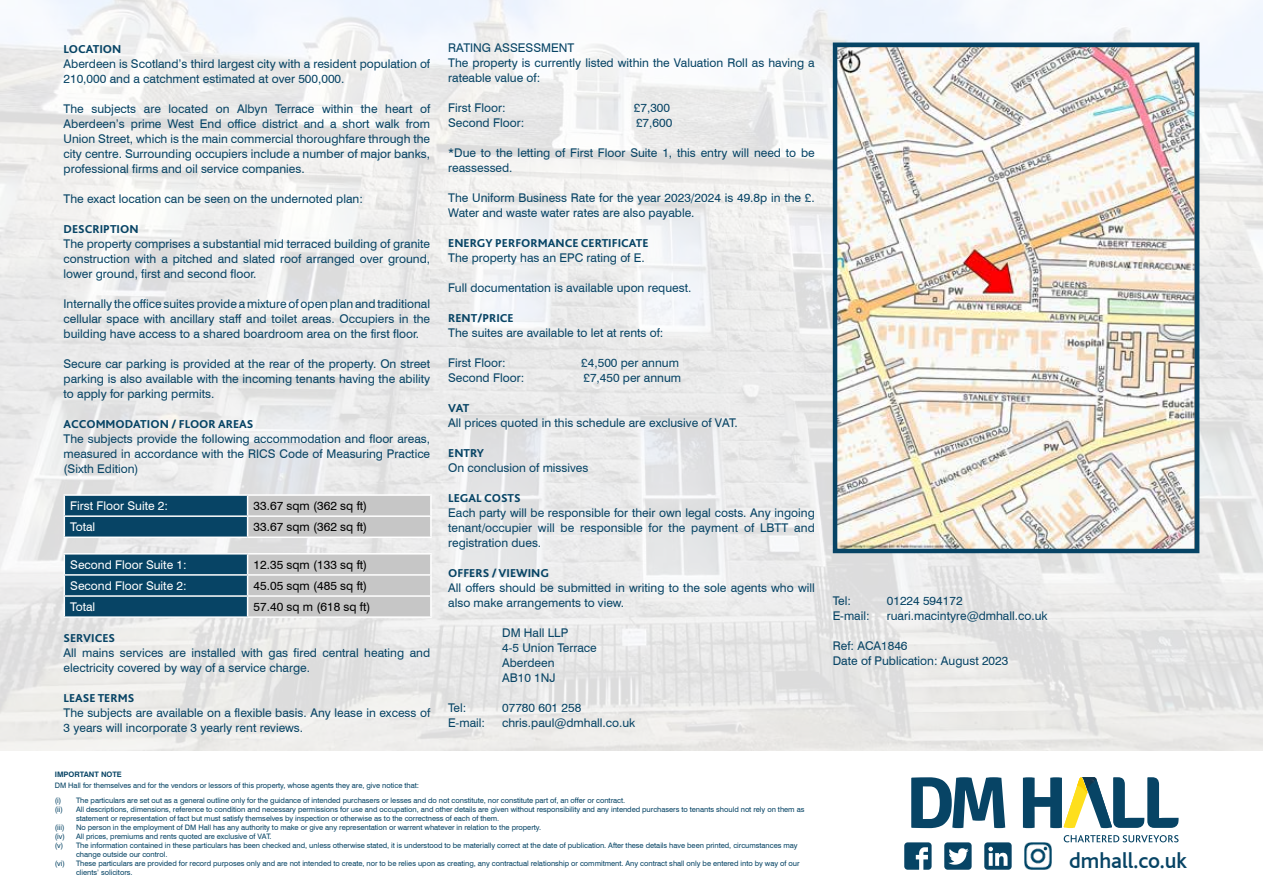
<style>
.page{position:relative;width:1263px;height:893px;background:#fff}
.page>*{position:absolute;margin:0;border:0;box-sizing:border-box;transform-origin:0 0}
.t1{font:500 22.5px "Bliss";color:#074465}
.t2{font:12px/15px "Swiss 721 BT";color:#074465}
.t3{font:800 12px "Bliss 2";color:#074465}
.t4{font:12px "Swiss 721 BT";color:#000}
.t5{font:12px "Swiss 721 BT";color:#fff}
.t6{font:7.5px/9px "Swiss 721 BT";letter-spacing:-.005em;color:#074465}
.t7{font:700 7.5px "Swiss 721 BT";letter-spacing:-.005em;color:#074465}
</style>
<div class="page">
<img style="left:0;top:0;width:1263px;height:750px">
<hr style="left:64px;top:494px;width:184px;height:2px;background:#fff">
<hr style="left:248px;top:494px;width:184px;height:2px;background:#fff">
<svg style="left:64px;top:495px;width:368px;height:41px;background:#708d9c"></svg>
<hr style="left:64px;top:536px;width:184px;height:2px;background:#fff">
<hr style="left:248px;top:536px;width:184px;height:2px;background:#fff">
<hr style="left:64px;top:553px;width:184px;height:1px;background:#fff">
<hr style="left:248px;top:553px;width:184px;height:1px;background:#fff">
<svg style="left:64px;top:554px;width:368px;height:62px;background:#708d9c"></svg>
<hr style="left:64px;top:616px;width:184px;height:2px;background:#fff">
<hr style="left:248px;top:616px;width:184px;height:2px;background:#fff">
<svg style="left:904px;top:842px;width:27px;height:28px"></svg>
<div style="left:944px;top:842px;width:28px;height:28px;background:#074465;border-radius:3px"></div>
<svg style="left:948px;top:848px;width:20px;height:17px"></svg>
<div style="left:984px;top:842px;width:28px;height:28px;background:#074465;border-radius:3px"></div>
<svg style="left:988px;top:847px;width:19px;height:19px"></svg>
<img style="left:1024px;top:842px;width:28px;height:28px">
<svg style="left:911px;top:777px;width:94px;height:51px"></svg>
<svg style="left:1064px;top:835px;width:114px;height:7px"></svg>
<svg style="left:1023px;top:777px;width:155px;height:51px"></svg>
<img style="left:838px;top:48px;width:356px;height:500px">
<div style="left:833px;top:43px;width:366px;height:510px;border:4px solid #074465"></div>
<p class="t3" style="left:64px;top:42px;width:59px">LOCATION</p>
<p class="t2" style="left:64px;top:56px;width:368px">Aberdeen is Scotland’s third largest city with a resident population of<br>210,000 and a catchment estimated at over 500,000.</p>
<p class="t2" style="left:64px;top:101px;width:368px;text-align:justify">The subjects are located on Albyn Terrace within the heart of Aberdeen’s prime West End office district and a short walk from Union Street, which is the main commercial thoroughfare through the city centre. Surrounding occupiers include a number of major banks, professional firms and oil service companies.</p>
<p class="t2" style="left:64px;top:191px;width:301px">The exact location can be seen on the undernoted plan:</p>
<p class="t3" style="left:64px;top:222px;width:77px">DESCRIPTION</p>
<p class="t2" style="left:64px;top:236px;width:368px;text-align:justify">The property comprises a substantial mid terraced building of granite construction with a pitched and slated roof arranged over ground, lower ground, first and second floor.</p>
<p class="t2" style="left:64px;top:296px;width:368px;text-align:justify">Internally the office suites provide a mixture of open plan and traditional cellular space with ancillary staff and toilet areas. Occupiers in the building have access to a shared boardroom area on the first floor.</p>
<p class="t2" style="left:64px;top:356px;width:368px;text-align:justify">Secure car parking is provided at the rear of the property. On street parking is also available with the incoming tenants having the ability to apply for parking permits.</p>
<p class="t3" style="left:64px;top:417px;width:191px">ACCOMMODATION / FLOOR AREAS</p>
<p class="t2" style="left:64px;top:431px;width:368px;text-align:justify">The subjects provide the following accommodation and floor areas, measured in accordance with the RICS Code of Measuring Practice (Sixth Edition)</p>
<p class="t5" style="left:70px;top:499px;width:99px">First Floor Suite 2:</p>
<p class="t4" style="left:254px;top:499px;width:115px">33.67 sqm (362 sq ft)</p>
<p class="t5" style="left:70px;top:520px;width:26px">Total</p>
<p class="t4" style="left:254px;top:520px;width:115px">33.67 sqm (362 sq ft)</p>
<p class="t5" style="left:70px;top:557px;width:118px">Second Floor Suite 1:</p>
<p class="t4" style="left:254px;top:557px;width:115px">12.35 sqm (133 sq ft)</p>
<p class="t5" style="left:70px;top:578px;width:118px">Second Floor Suite 2:</p>
<p class="t4" style="left:254px;top:578px;width:115px">45.05 sqm (485 sq ft)</p>
<p class="t5" style="left:70px;top:600px;width:26px">Total</p>
<p class="t4" style="left:254px;top:600px;width:118px">57.40 sq m (618 sq ft)</p>
<p class="t3" style="left:64px;top:630px;width:53px">SERVICES</p>
<p class="t2" style="left:64px;top:645px;width:368px">All mains services are installed with gas fired central heating and electricity covered by way of a service charge.</p>
<p class="t3" style="left:64px;top:690px;width:72px">LEASE TERMS</p>
<p class="t2" style="left:64px;top:705px;width:368px">The subjects are available on a flexible basis. Any lease in excess of<br>3 years will incorporate 3 yearly rent reviews.</p>
<p class="t2" style="left:448px;top:40px;width:368px">RATING ASSESSMENT<br>The property is currently listed within the Valuation Roll as having a rateable value of:</p>
<p class="t2" style="left:448px;top:100px;width:59px">First Floor:</p>
<p class="t2" style="left:634px;top:100px;width:38px">£7,300</p>
<p class="t2" style="left:448px;top:115px;width:78px">Second Floor:</p>
<p class="t2" style="left:636px;top:115px;width:38px">£7,600</p>
<p class="t2" style="left:448px;top:145px;width:368px">*Due to the letting of First Floor Suite 1, this entry will need to be reassessed.</p>
<p class="t2" style="left:448px;top:190px;width:368px">The Uniform Business Rate for the year 2023/2024 is 49.8p in the £.<br>Water and waste water rates are also payable.</p>
<p class="t3" style="left:448px;top:235px;width:202px">ENERGY PERFORMANCE CERTIFICATE</p>
<p class="t2" style="left:448px;top:250px;width:198px">The property has an EPC rating of E.</p>
<p class="t2" style="left:448px;top:280px;width:245px">Full documentation is available upon request.</p>
<p class="t3" style="left:448px;top:310px;width:67px">RENT/PRICE</p>
<p class="t2" style="left:448px;top:325px;width:217px">The suites are available to let at rents of:</p>
<p class="t2" style="left:448px;top:355px;width:59px">First Floor:</p>
<p class="t2" style="left:581px;top:355px;width:99px">£4,500 per annum</p>
<p class="t2" style="left:448px;top:370px;width:78px">Second Floor:</p>
<p class="t2" style="left:583px;top:370px;width:99px">£7,450 per annum</p>
<p class="t3" style="left:448px;top:400px;width:23px">VAT</p>
<p class="t2" style="left:448px;top:415px;width:291px">All prices quoted in this schedule are exclusive of VAT.</p>
<p class="t3" style="left:448px;top:445px;width:38px">ENTRY</p>
<p class="t2" style="left:448px;top:460px;width:142px">On conclusion of missives</p>
<p class="t3" style="left:448px;top:490px;width:74px">LEGAL COSTS</p>
<p class="t2" style="left:448px;top:505px;width:368px;text-align:justify">Each party will be responsible for their own legal costs. Any ingoing tenant/occupier will be responsible for the payment of LBTT and registration dues.</p>
<p class="t3" style="left:448px;top:565px;width:102px">OFFERS / VIEWING</p>
<p class="t2" style="left:448px;top:580px;width:368px">All offers should be submitted in writing to the sole agents who will also make arrangements to view.</p>
<p class="t2" style="left:502px;top:625px;width:96px">DM Hall LLP<br>4-5 Union Terrace<br>Aberdeen<br>AB10 1NJ</p>
<p class="t2" style="left:448px;top:700px;width:20px">Tel:</p>
<p class="t2" style="left:502px;top:700px;width:81px">07780 601 258</p>
<p class="t2" style="left:448px;top:715px;width:38px">E-mail:</p>
<p class="t2" style="left:502px;top:715px;width:135px">chris.paul@dmhall.co.uk</p>
<p class="t2" style="left:833px;top:593px;width:20px">Tel:</p>
<p class="t2" style="left:887px;top:593px;width:77px">01224 594172</p>
<p class="t2" style="left:833px;top:608px;width:38px">E-mail:</p>
<p class="t2" style="left:887px;top:608px;width:162px">ruari.macintyre@dmhall.co.uk</p>
<p class="t2" style="left:833px;top:638px;width:177px">Ref: ACA1846<br>Date of Publication: August 2023</p>
<p class="t7" style="left:55px;top:770px;width:68px">IMPORTANT NOTE</p>
<p class="t6" style="left:55px;top:778px;width:572px;line-height:15px">DM Hall for themselves and for the vendors or lessors of this property, whose agents they are, give notice that:<br>(i) The particulars are set out as a general outline only for the guidance of intended purchasers or lesses and do not constitute, nor constitute part of, an offer or contract.</p>
<p class="t6" style="left:55px;top:805px;width:10px">(ii)</p>
<p class="t6" style="left:76px;top:805px;width:730px">All descriptions, dimensions, reference to condition and necessary permissions for use and occupation, and other details are given without responsibility and any intended purchasers to tenants should not rely on them as statement or representation of fact but must satisfy themselves by inspection or otherwise as to the correctness of each of them.</p>
<p class="t6" style="left:55px;top:823px;width:11px">(iii)</p>
<p class="t6" style="left:76px;top:823px;width:467px">No person in the employment of DM Hall has any authority to make or give any representation or warrent whatever in relation to the property.</p>
<p class="t6" style="left:55px;top:832px;width:218px">(iv) All prices, premiums and rents quoted are exclusive of VAT.</p>
<p class="t6" style="left:55px;top:841px;width:744px">(v) The information contained in these particulars has been checked and, unless otherwise stated, it is understood to be materially correct at the date of publication. After these details have been printed, circumstances may</p>
<p class="t6" style="left:76px;top:850px;width:93px">change outside our control.</p>
<p class="t6" style="left:55px;top:859px;width:12px">(vi)</p>
<p class="t6" style="left:76px;top:859px;width:725px">These particulars are provided for record purposes only and are not intended to create, nor to be relies upon as creating, any contractual relationship or commitment. Any contract shall only be entered into by way of our clients’ solicitors.</p>
<h1 class="t1" style="left:1069px;top:849px;width:119px">dmhall.co.uk</h1>
</div>
